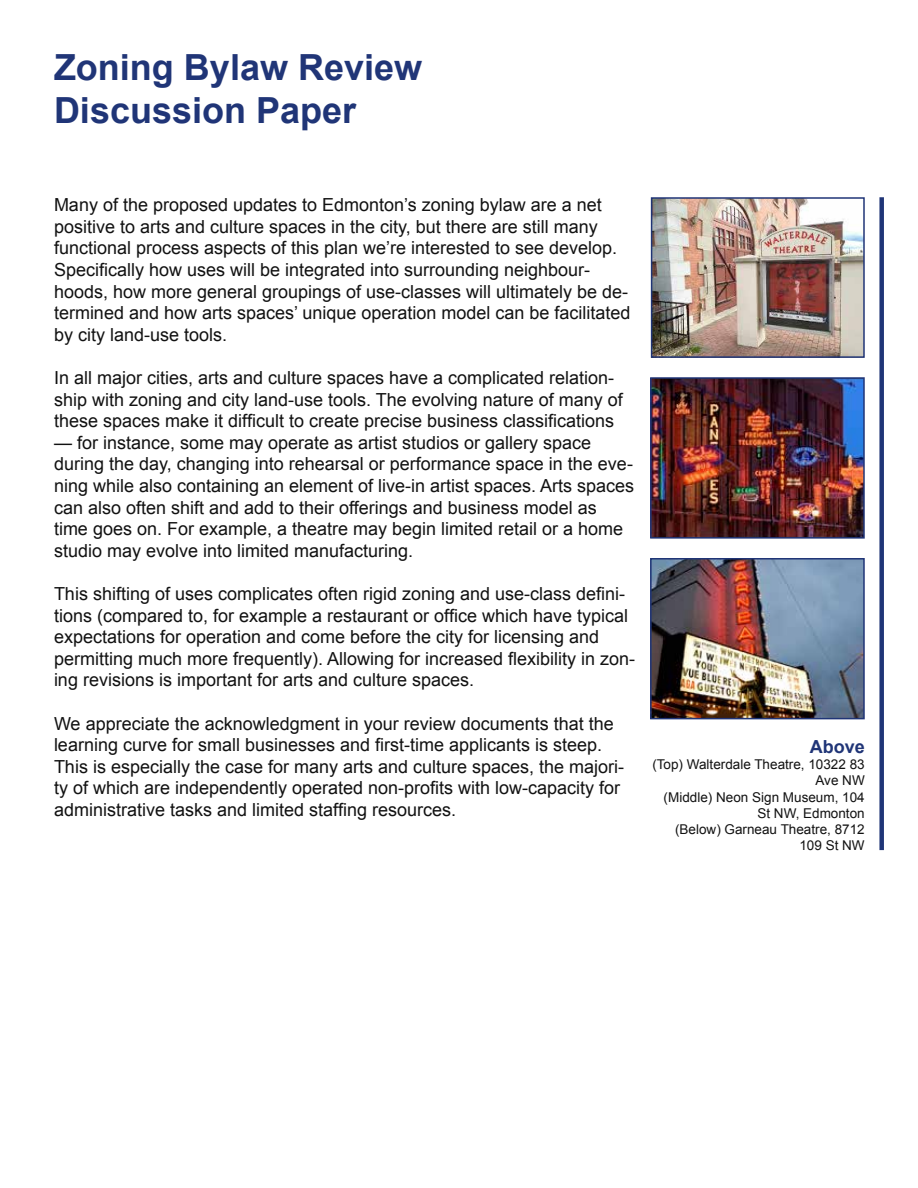
<style>
.page{position:relative;width:918px;height:1188px;background:#fff}
.page>*{position:absolute;margin:0;border:0;box-sizing:border-box;transform-origin:0 0}
.t1{font:700 36px/43.2px "Arial";color:#203577}
.t2{font:18px/21.6px "Arial";color:#121212}
.t3{font:700 18px "Arial";color:#203577}
.t4{font:13.5px/16.2px "Arial";color:#121212;text-align:right}
</style>
<div class="page">
<img style="left:654px;top:200px;width:208px;height:155px">
<div style="left:651px;top:197px;width:214px;height:161px;border:2px solid #203577"></div>
<img style="left:653px;top:380px;width:209px;height:156px">
<div style="left:650px;top:377px;width:215px;height:162px;border:2px solid #203577"></div>
<img style="left:653px;top:561px;width:209px;height:155px">
<div style="left:650px;top:558px;width:215px;height:161px;border:2px solid #203577"></div>
<div style="left:879px;top:197px;width:5px;height:653px;background:#203577"></div>
<h1 class="t1" style="left:54px;top:47px;width:370px">Zoning Bylaw Review<br>Discussion Paper</h1>
<p class="t2" style="left:54px;top:194px;width:578px">Many of the proposed updates to Edmonton’s zoning bylaw are a net positive to arts and culture spaces in the city, but there are still many functional process aspects of this plan we’re interested to see develop.<br>Specifically how uses will be integrated into surrounding neighbour&shy;hoods, how more general groupings of use-classes will ultimately be de&shy;termined and how arts spaces’ unique operation model can be facilitated by city land-use tools.</p>
<p class="t2" style="left:54px;top:367px;width:570px">In all major cities, arts and culture spaces have a complicated relation&shy;ship with zoning and city land-use tools. The evolving nature of many of these spaces make it difficult to create precise business classifications</p>
<p class="t2" style="left:54px;top:432px;width:582px">— for instance, some may operate as artist studios or gallery space during the day, changing into rehearsal or performance space in the eve&shy;ning while also containing an element of live-in artist spaces. Arts spaces can also often shift and add to their offerings and business model as time goes on. For example, a theatre may begin limited retail or a home studio may evolve into limited manufacturing.</p>
<p class="t2" style="left:54px;top:583px;width:583px">This shifting of uses complicates often rigid zoning and use-class defini&shy;tions (compared to, for example a restaurant or office which have typical expectations for operation and come before the city for licensing and permitting much more frequently). Allowing for increased flexibility in zon&shy;ing revisions is important for arts and culture spaces.</p>
<p class="t2" style="left:54px;top:713px;width:572px">We appreciate the acknowledgment in your review documents that the learning curve for small businesses and first-time applicants is steep.<br>This is especially the case for many arts and culture spaces, the majori&shy;ty of which are independently operated non-profits with low-capacity for administrative tasks and limited staffing resources.</p>
<p class="t3" style="left:810px;top:735px;width:57px">Above</p>
<p class="t4" style="left:652px;top:756px;width:214px">(Top) Walterdale Theatre, 10322 83<br>Ave NW<br>(Middle) Neon Sign Museum, 104<br>St NW, Edmonton<br>(Below) Garneau Theatre, 8712<br>109 St NW</p>
</div>
